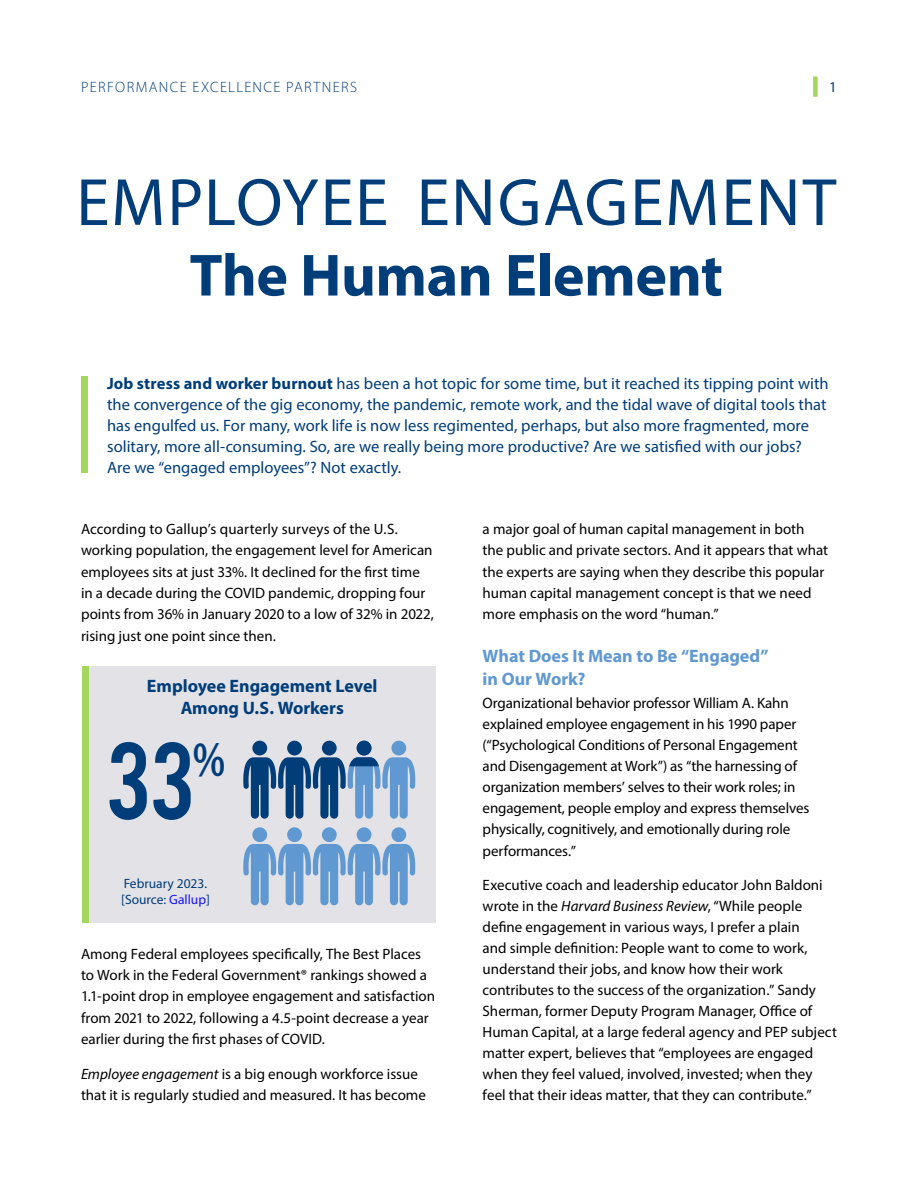
<style>
.page{position:relative;width:918px;height:1188px;background:#fff}
.page>*{position:absolute;margin:0;border:0;box-sizing:border-box;transform-origin:0 0}
.t1{font:85.5px "Bebas";color:#003d79}
.t2{font:67.5px "Myriad Pro";letter-spacing:.025em;color:#003d79}
.t3{font:700 60px "Myriad Pro";letter-spacing:-.01em;color:#003d79}
.t4{font:600 condensed 49.8px "Myriad Pro";color:#003d79}
.Heading_2{font:700 18px/22.5px "Myriad Pro";color:#003d79;text-align:center}
.Heading_2-2{font:700 18px/22.5px "Myriad Pro";color:#6098d1}
.Intro{font:16.5px/21px "Myriad Pro";color:#003d79}
.Body_text{font:15px/21px "Myriad Pro";color:#000}
.t5{font:300 15px "Myriad Pro";letter-spacing:.09em;color:#003d79}
.t6{font:15px "Myriad Pro";color:#003d79}
.t7{font:13.5px "Myriad Pro";color:#003d79}
.s1{font-weight:700}
.s2{font-style:italic}
.s3{color:#1613ff}
</style>
<div class="page">
<div style="left:813px;top:76px;width:5px;height:21px;background:#a4d55d"></div>
<div style="left:82px;top:377px;width:6px;height:96px;background:#a4d55d"></div>
<div style="left:82px;top:666px;width:353px;height:256px;background:#e2e2e7"></div>
<div style="left:82px;top:666px;width:7px;height:256px;background:#a4d55d"></div>
<div style="left:287px;top:741px;width:15px;height:14px;background:#003d79;border-radius:50%"></div>
<div style="left:252px;top:741px;width:15px;height:14px;background:#003d79;border-radius:50%"></div>
<div style="left:391px;top:741px;width:15px;height:14px;background:#6098d1;border-radius:50%"></div>
<div style="left:322px;top:741px;width:15px;height:14px;background:#003d79;border-radius:50%"></div>
<div style="left:287px;top:827px;width:15px;height:15px;background:#6098d1;border-radius:50%"></div>
<div style="left:252px;top:827px;width:15px;height:15px;background:#6098d1;border-radius:50%"></div>
<div style="left:357px;top:827px;width:14px;height:15px;background:#6098d1;border-radius:50%"></div>
<div style="left:391px;top:827px;width:15px;height:15px;background:#6098d1;border-radius:50%"></div>
<svg style="left:243px;top:844px;width:172px;height:61px"></svg>
<div style="left:322px;top:827px;width:15px;height:15px;background:#6098d1;border-radius:50%"></div>
<svg style="left:243px;top:757px;width:172px;height:62px"></svg>
<div style="left:357px;top:741px;width:14px;height:14px;background:#003d79;border-radius:50%"></div>
<p class="t5" style="left:81px;top:79px;width:277px">PERFORMANCE EXCELLENCE PARTNERS</p>
<p class="t6" style="left:829px;top:78px;width:9px">1</p>
<p class="t2" style="left:76px;top:161px;width:761px">EMPLOYEE ENGAGEMENT</p>
<p class="t3" style="left:190px;top:236px;width:535px">The Human Element</p>
<p class="Intro" style="left:107px;top:373px;width:723px"><span class="s1">Job stress and worker burnout</span> has been a hot topic for some time, but it reached its tipping point with the convergence of the gig economy, the pandemic, remote work, and the tidal wave of digital tools that has engulfed us. For many, work life is now less regimented, perhaps, but also more fragmented, more solitary, more all-consuming. So, are we really being more productive? Are we satisfied with our jobs?<br>Are we “engaged employees”? Not exactly.</p>
<p class="Body_text" style="left:81px;top:518px;width:354px">According to Gallup’s quarterly surveys of the U.S. working population, the engagement level for American employees sits at just 33%. It declined for the first time in a decade during the COVID pandemic, dropping four points from 36% in January 2020 to a low of 32% in 2022, rising just one point since then.</p>
<p class="Body_text" style="left:483px;top:518px;width:347px">a major goal of human capital management in both the public and private sectors. And it appears that what the experts are saying when they describe this popular human capital management concept is that we need more emphasis on the word “human.”</p>
<p class="Heading_2-2" style="left:483px;top:644px;width:288px">What Does It Mean to Be “Engaged” in Our Work?</p>
<p class="Body_text" style="left:483px;top:693px;width:328px">Organizational behavior professor William A. Kahn explained employee engagement in his 1990 paper (“Psychological Conditions of Personal Engagement and Disengagement at Work”) as “the harnessing of organization members’ selves to their work roles; in engagement, people employ and express themselves physically, cognitively, and emotionally during role performances.”</p>
<p class="Body_text" style="left:483px;top:874px;width:356px">Executive coach and leadership educator John Baldoni wrote in the <span class="s2">Harvard Business Review</span>, “While people define engagement in various ways, I prefer a plain<br>and simple definition: People want to come to work, understand their jobs, and know how their work contributes to the success of the organization.” Sandy Sherman, former Deputy Program Manager, Office of Human Capital, at a large federal agency and PEP subject matter expert, believes that “employees are engaged when they feel valued, involved, invested; when they feel that their ideas matter, that they can contribute.”</p>
<p class="Heading_2" style="left:147px;top:674px;width:232px">Employee Engagement Level<br>Among U.S. Workers</p>
<p class="t1" style="left:106px;top:719px;width:91px">33</p>
<p class="t4" style="left:193px;top:728px;width:34px">%</p>
<p class="t7" style="left:124px;top:875px;width:85px">February 2023.</p>
<p class="t7" style="left:121px;top:891px;width:90px">[Source: <span class="s3">Gallup</span>]</p>
<p class="Body_text" style="left:81px;top:943px;width:356px">Among Federal employees specifically, The Best Places to Work in the Federal Government® rankings showed a 1.1-point drop in employee engagement and satisfaction from 2021 to 2022, following a 4.5-point decrease a year earlier during the first phases of COVID.</p>
<p class="Body_text" style="left:81px;top:1063px;width:347px"><span class="s2">Employee engagement</span> is a big enough workforce issue that it is regularly studied and measured. It has become</p>
</div>
